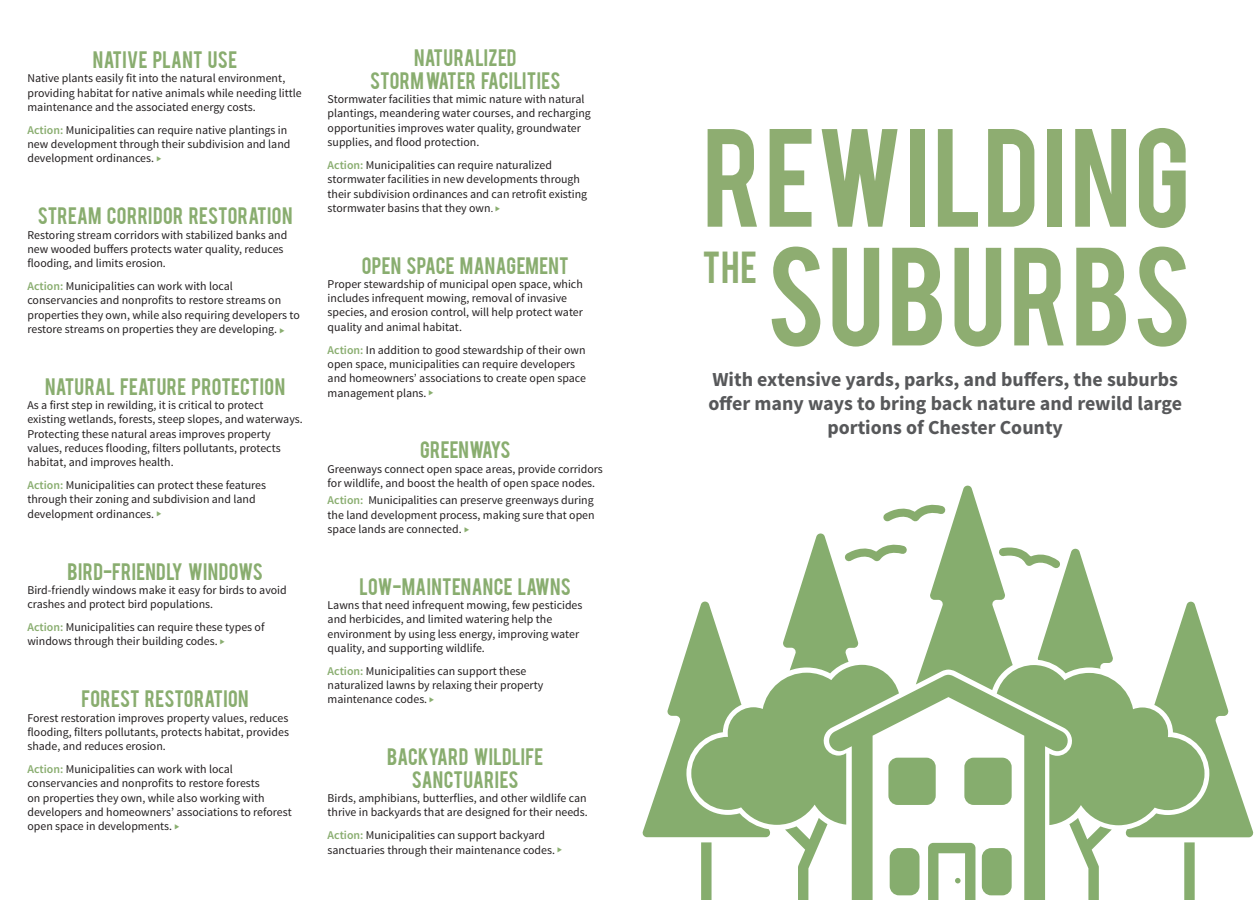
<style>
.page{position:relative;width:1260px;height:900px;background:#fff}
.page>*{position:absolute;margin:0;border:0;box-sizing:border-box;transform-origin:0 0}
.t1{font:109.75px "Bebas";letter-spacing:.02em;color:#8ead71}
.t2{font:35.25px "Bebas";color:#8ead71}
.t3{font:700 19.88px/23.9px "Source Sans Pro";color:#57585a;text-align:center}
.t4{font:18.75px/22.5px "Bebas";letter-spacing:.015em;color:#89ad6f;text-align:center}
.paragraphs{font:11.88px/14.2px "Source Sans Pro";color:#231f20}
.s1{font-weight:600;color:#89ad6f}
.s2{color:#89ad6f}
.s3{font-size:10px}
</style>
<div class="page">
<svg style="left:642px;top:486px;width:612px;height:414px"></svg>
<p class="t4" style="left:93px;top:47px;width:146px">NATIVE PLANT USE</p>
<p class="paragraphs" style="left:27px;top:71px;width:276px">Native plants easily fit into the natural environment, providing habitat for native animals while needing little maintenance and the associated energy costs.</p>
<p class="paragraphs" style="left:27px;top:123px;width:265px"><span class="s1">Action:</span> Municipalities can require native plantings in new development through their subdivision and land development ordinances. <span class="s2">◆</span></p>
<p class="t4" style="left:38px;top:203px;width:256px">STREAM CORRIDOR RESTORATION</p>
<p class="paragraphs" style="left:27px;top:228px;width:261px">Restoring stream corridors with stabilized banks and new wooded buffers protects water quality, reduces flooding, and limits erosion.</p>
<p class="paragraphs" style="left:27px;top:279px;width:274px"><span class="s1">Action:</span> Municipalities can work with local conservancies and nonprofits to restore streams on properties they own, while also requiring developers to restore streams on properties they are developing. <span class="s2">◆</span></p>
<p class="t4" style="left:45px;top:374px;width:241px">NATURAL FEATURE PROTECTION</p>
<p class="paragraphs" style="left:27px;top:398px;width:277px">As a first step in rewilding, it is critical to protect existing wetlands, forests, steep slopes, and waterways.<br>Protecting these natural areas improves property values, reduces flooding, filters pollutants, protects habitat, and improves health.</p>
<p class="paragraphs" style="left:27px;top:478px;width:240px"><span class="s1">Action:</span> Municipalities can protect these features through their zoning and subdivision and land development ordinances. <span class="s2">◆</span></p>
<p class="t4" style="left:67px;top:559px;width:197px">BIRD-FRIENDLY WINDOWS</p>
<p class="paragraphs" style="left:27px;top:583px;width:261px">Bird-friendly windows make it easy for birds to avoid crashes and protect bird populations.</p>
<p class="paragraphs" style="left:27px;top:620px;width:239px"><span class="s1">Action:</span> Municipalities can require these types of windows through their building codes. <span class="s2">◆</span></p>
<p class="t4" style="left:82px;top:686px;width:169px">FOREST RESTORATION</p>
<p class="paragraphs" style="left:27px;top:711px;width:263px;text-align:justify">Forest restoration improves property values, reduces flooding, filters pollutants, protects habitat, provides shade, and reduces erosion.</p>
<p class="paragraphs" style="left:27px;top:762px;width:266px"><span class="s1">Action:</span> Municipalities can work with local conservancies and nonprofits to restore forests<br>on properties they own, while also working with developers and homeowners’ associations to reforest open space in developments. <span class="s2">◆</span></p>
<p class="t4" style="left:370px;top:46px;width:192px">NATURALIZED<br>STORM WATER FACILITIES</p>
<p class="paragraphs" style="left:328px;top:92px;width:265px">Stormwater facilities that mimic nature with natural plantings, meandering water courses, and recharging opportunities improves water quality, groundwater supplies, and flood protection.</p>
<p class="paragraphs" style="left:328px;top:158px;width:261px"><span class="s1">Action:</span> Municipalities can require naturalized stormwater facilities in new developments through their subdivision ordinances and can retrofit existing stormwater basins that they own<span class="s3">.</span> <span class="s2">◆</span></p>
<p class="t4" style="left:362px;top:253px;width:208px">OPEN SPACE MANAGEMENT</p>
<p class="paragraphs" style="left:328px;top:277px;width:257px">Proper stewardship of municipal open space, which includes infrequent mowing, removal of invasive species, and erosion control, will help protect water quality and animal habitat.</p>
<p class="paragraphs" style="left:328px;top:343px;width:260px"><span class="s1">Action:</span> In addition to good stewardship of their own open space, municipalities can require developers and homeowners’ associations to create open space management plans. <span class="s2">◆</span></p>
<p class="t4" style="left:420px;top:438px;width:92px">GREENWAYS</p>
<p class="paragraphs" style="left:328px;top:462px;width:277px">Greenways connect open space areas, provide corridors for wildlife, and boost the health of open space nodes.</p>
<p class="paragraphs" style="left:328px;top:494px;width:269px;text-align:justify"><span class="s1">Action:</span> Municipalities can preserve greenways during the land development process, making sure that open space lands are connected. <span class="s2">◆</span></p>
<p class="t4" style="left:360px;top:574px;width:213px">LOW-MAINTENANCE LAWNS</p>
<p class="paragraphs" style="left:328px;top:598px;width:256px">Lawns that need infrequent mowing, few pesticides and herbicides, and limited watering help the environment by using less energy, improving water quality, and supporting wildlife.</p>
<p class="paragraphs" style="left:328px;top:664px;width:217px"><span class="s1">Action:</span> Municipalities can support these naturalized lawns by relaxing their property maintenance codes. <span class="s2">◆</span></p>
<p class="t4" style="left:387px;top:744px;width:158px">BACKYARD WILDLIFE<br>SANCTUARIES</p>
<p class="paragraphs" style="left:328px;top:791px;width:262px">Birds, amphibians, butterflies, and other wildlife can thrive in backyards that are designed for their needs.</p>
<p class="paragraphs" style="left:328px;top:829px;width:236px"><span class="s1">Action:</span> Municipalities can support backyard sanctuaries through their maintenance codes. <span class="s2">◆</span></p>
<p class="t1" style="left:703px;top:98px;width:490px">REWILDING</p>
<p class="t2" style="left:703px;top:241px;width:56px">THE</p>
<p class="t1" style="left:767px;top:217px;width:426px">SUBURBS</p>
<p class="t3" style="left:708px;top:368px;width:475px">With extensive yards, parks, and buffers, the suburbs offer many ways to bring back nature and rewild large portions of Chester County</p>
</div>
